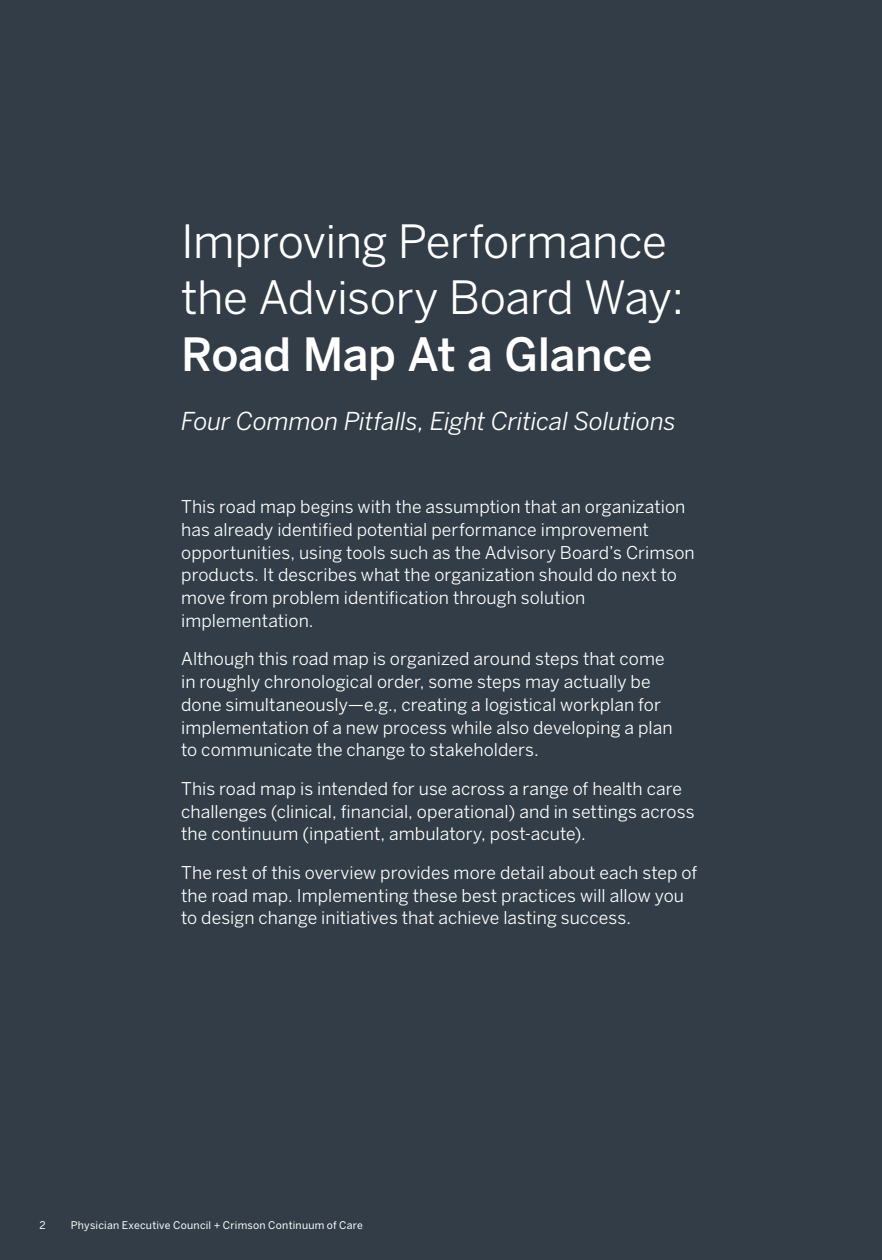
<style>
.page{position:relative;width:882px;height:1260px;background:#323d47}
.page>*{position:absolute;margin:0;border:0;box-sizing:border-box;transform-origin:0 0}
.t1{font:45.5px/56.4px "Benton Sans";letter-spacing:-.01em;color:#fff}
.t2{font:500 45.5px "Benton Sans";letter-spacing:-.01em;color:#fff}
.t3{font:italic 24.5px "Benton Sans";letter-spacing:-.01em;color:#fff}
.t4{font:17.5px/22.8px "Benton Sans";letter-spacing:.005em;color:#fff}
.t5{font:10.5px "Benton Sans";letter-spacing:.02em;color:#fff}
</style>
<div class="page">
<h1 class="t1" style="left:181px;top:213px;width:504px">Improving Performance the Advisory Board Way:</h1>
<h1 class="t2" style="left:181px;top:327px;width:473px">Road Map At a Glance</h1>
<h2 class="t3" style="left:181px;top:407px;width:496px">Four Common Pitfalls, Eight Critical Solutions</h2>
<p class="t4" style="left:181px;top:495px;width:515px">This road map begins with the assumption that an organization has already identified potential performance improvement opportunities, using tools such as the Advisory Board’s Crimson products. It describes what the organization should do next to move from problem identification through solution implementation.</p>
<p class="t4" style="left:181px;top:647px;width:493px">Although this road map is organized around steps that come in roughly chronological order, some steps may actually be done simultaneously—e.g., creating a logistical workplan for implementation of a new process while also developing a plan to communicate the change to stakeholders.</p>
<p class="t4" style="left:181px;top:777px;width:515px">This road map is intended for use across a range of health care challenges (clinical, financial, operational) and in settings across the continuum (inpatient, ambulatory, post-acute).</p>
<p class="t4" style="left:181px;top:861px;width:517px">The rest of this overview provides more detail about each step of the road map. Implementing these best practices will allow you to design change initiatives that achieve lasting success.</p>
<p class="t5" style="left:39px;top:1219px;width:8px">2</p>
<p class="t5" style="left:71px;top:1219px;width:294px">Physician Executive Council + Crimson Continuum of Care</p>
</div>
